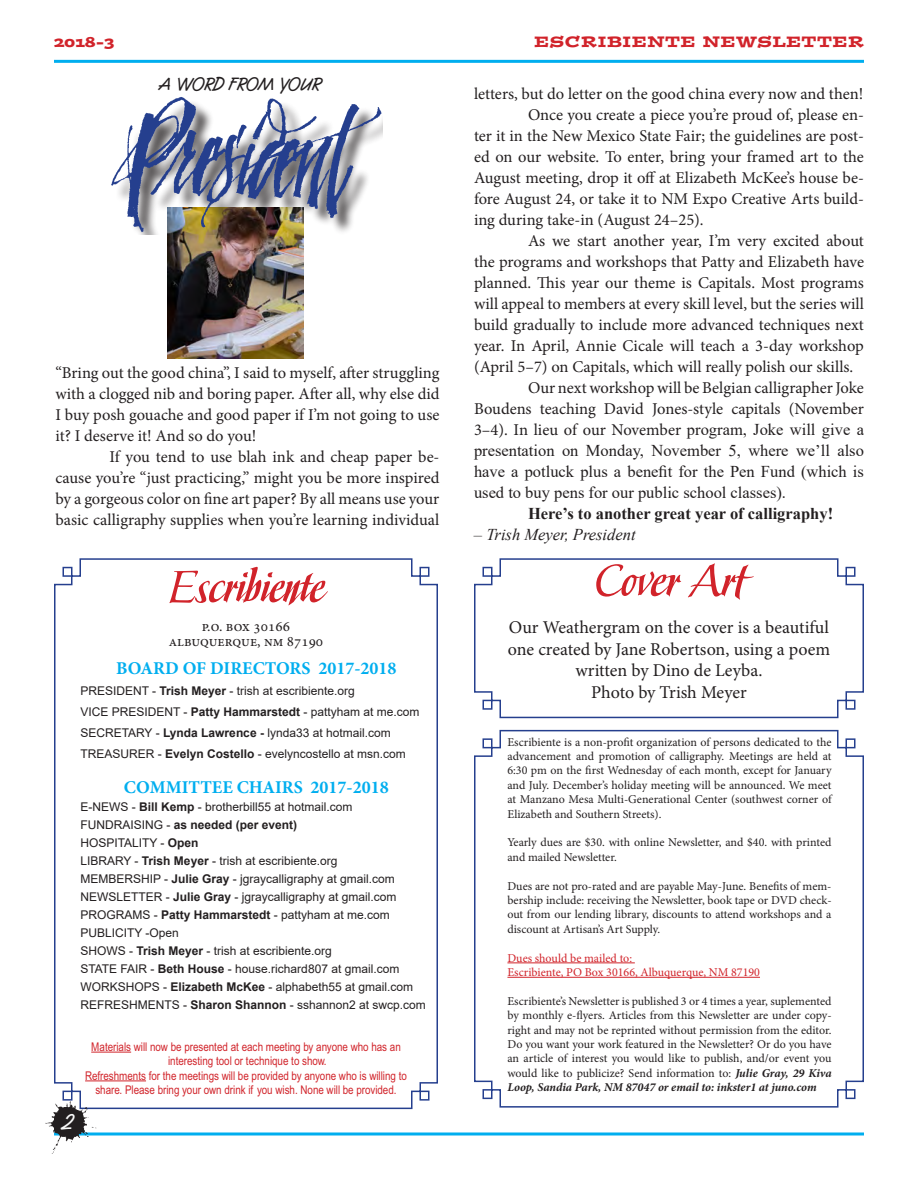
<style>
.page{position:relative;width:918px;height:1188px;background:#fff}
.page>*{position:absolute;margin:0;border:0;box-sizing:border-box;transform-origin:0 0}
.t1{font:54px "Slapjack";color:#d1232a}
.t2{font:700 21px "Succotash Hmk";color:#fafafa}
.t3{font:18px/21.6px "Minion Pro";letter-spacing:-.005em;color:#231f20;text-align:center}
.t4{font:700 18px "Minion Pro";color:#00aeef}
.t5{font:700 18px "Succotash Hmk";color:#231f20}
.t6{font:16.5px/21px "Minion Pro";color:#231f20;text-align:justify}
.t7{font:16.5px/21px "Times New Roman";color:#231f20;text-align:justify}
.t8{font:700 16.5px "Times New Roman";color:#231f20}
.t9{font:italic 16.5px "Times New Roman";color:#231f20}
.t10{font:15px "Minion Pro";color:#231f20}
.t11{font:15px "Postino Std";letter-spacing:.05em;color:#d1232a}
.t12{font:12px/14.4px "Minion Pro";letter-spacing:-.005em;color:#231f20;text-align:justify}
.t13{font:12px "Arial";color:#231f20}
.t14{font:12px/14.4px "Arial Narrow MT Std";color:#d1232a;text-align:center}
.t15{font:12px "Minion Pro";color:#d1232a}
.t16{font:700 12px "Arial";color:#231f20}
.s1{font-weight:700}
.s2{font-weight:400}
.s3{font-family:"Minion Pro"}
.s4{font-weight:700;font-style:italic}
</style>
<div class="page">
<svg style="left:54px;top:558px;width:384px;height:552px"></svg>
<svg style="left:97px;top:1132px;width:767px;height:4px;background:#3fc2f2"></svg>
<hr style="left:54px;top:60px;width:810px;height:3px;background:#00aeef">
<svg style="left:474px;top:558px;width:390px;height:161px"></svg>
<svg style="left:474px;top:729px;width:390px;height:379px"></svg>
<hr style="left:507px;top:963px;width:128px;height:1px;background:#d1232a">
<hr style="left:507px;top:977px;width:253px;height:1px;background:#d1232a">
<img style="left:167px;top:235px;width:136px;height:124px">
<img style="left:111px;top:97px;width:271px;height:138px">
<hr style="left:91px;top:1052px;width:40px;height:1px;background:#d1232a">
<hr style="left:85px;top:1081px;width:61px;height:1px;background:#d1232a">
<img style="left:45px;top:1101px;width:52px;height:53px">
<p class="t11" style="left:54px;top:31px;width:62px">2018-3</p>
<p class="t11" style="left:534px;top:31px;width:331px">ESCRIBIENTE NEWSLETTER</p>
<p class="t5" style="left:159px;top:73px;width:164px">A WORD FROM YOUR</p>
<p class="t6" style="left:56px;top:362px;width:386px">“Bring out the good china”, I said to myself, after struggling with a clogged nib and boring paper. After all, why else did I buy posh gouache and good paper if I’m not going to use it? I deserve it! And so do you!</p>
<p class="t6" style="left:55px;top:446px;width:386px;text-indent:54px">If you tend to use blah ink and cheap paper be&shy;cause you’re “just practicing,” might you be more inspired by a gorgeous color on fine art paper? By all means use your basic calligraphy supplies when you’re learning individual</p>
<p class="t1" style="left:167px;top:551px;width:159px">Escribiente</p>
<p class="t10" style="left:202px;top:616px;width:90px">P.O. Box 30166</p>
<p class="t10" style="left:169px;top:631px;width:156px">Albuquerque, NM 87190</p>
<p class="t4" style="left:116px;top:656px;width:282px">BOARD OF DIRECTORS 2017-2018</p>
<p class="t13" style="left:80px;top:683px;width:276px">PRESIDENT - <span class="s1">Trish Meyer</span> - trish at escribiente.org</p>
<p class="t13" style="left:80px;top:704px;width:341px">VICE PRESIDENT - <span class="s1">Patty Hammarstedt</span> - pattyham at me.com</p>
<p class="t13" style="left:80px;top:725px;width:312px">SECRETARY - <span class="s1">Lynda Lawrence -</span> lynda33 at hotmail.com</p>
<p class="t13" style="left:80px;top:746px;width:327px">TREASURER - <span class="s1">Evelyn Costello</span> - evelyncostello at msn.com</p>
<p class="t4" style="left:124px;top:775px;width:266px">COMMITTEE CHAIRS 2017-2018</p>
<p class="t13" style="left:80px;top:799px;width:274px">E-NEWS - <span class="s1">Bill Kemp</span> - brotherbill55 at hotmail.com</p>
<p class="t16" style="left:80px;top:816px;width:218px"><span class="s2">FUNDRAISING -</span> as needed (per event)</p>
<p class="t13" style="left:80px;top:835px;width:120px">HOSPITALITY - <span class="s1">Open</span></p>
<p class="t13" style="left:80px;top:853px;width:258px">LIBRARY - <span class="s1">Trish Meyer</span> - trish at escribiente.org</p>
<p class="t13" style="left:80px;top:871px;width:316px">MEMBERSHIP - <span class="s1">Julie Gray</span> - jgraycalligraphy at gmail.com</p>
<p class="t13" style="left:80px;top:889px;width:318px">NEWSLETTER - <span class="s1">Julie Gray</span> - jgraycalligraphy at gmail.com</p>
<p class="t13" style="left:80px;top:907px;width:311px">PROGRAMS - <span class="s1">Patty Hammarstedt</span> - pattyham at me.com</p>
<p class="t13" style="left:80px;top:925px;width:100px">PUBLICITY -Open</p>
<p class="t13" style="left:80px;top:943px;width:253px">SHOWS - <span class="s1">Trish Meyer</span> - trish at escribiente.org</p>
<p class="t13" style="left:80px;top:961px;width:320px">STATE FAIR - <span class="s1">Beth House</span> - house.richard807 at gmail.com</p>
<p class="t13" style="left:80px;top:979px;width:334px">WORKSHOPS - <span class="s1">Elizabeth McKee</span> - alphabeth55 at gmail.com</p>
<p class="t13" style="left:80px;top:997px;width:347px">REFRESHMENTS - <span class="s1">Sharon Shannon</span> - sshannon2 at swcp.com</p>
<p class="t2" style="left:62px;top:1110px;width:13px">2</p>
<p class="t14" style="left:91px;top:1039px;width:311px">Materials will now be presented at each meeting by anyone who has an</p>
<p class="t14" style="left:168px;top:1054px;width:160px">interesting tool or technique to show.</p>
<p class="t14" style="left:85px;top:1068px;width:323px">Refreshments for the meetings will be provided by anyone who is willing to share. Please bring your own drink if you wish. None will be provided.</p>
<p class="t6" style="left:474px;top:83px;width:391px">letters, but do letter on the good china every now and then!</p>
<p class="t6" style="left:474px;top:104px;width:391px;text-indent:54px">Once you create a piece you’re proud of, please en&shy;ter it in the New Mexico State Fair; the guidelines are post&shy;ed on our website. To enter, bring your framed art to the August meeting, drop it off at Elizabeth McKee’s house be&shy;fore August 24, or take it to NM Expo Creative Arts build&shy;ing during take-in (August 24–25).</p>
<p class="t6" style="left:474px;top:230px;width:392px;text-indent:54px">As we start another year, I’m very excited about the programs and workshops that Patty and Elizabeth have planned. This year our theme is Capitals. Most programs will appeal to members at every skill level, but the series will build gradually to include more advanced techniques next year. In April, Annie Cicale will teach a 3-day workshop (April 5–7) on Capitals, which will really polish our skills.</p>
<p class="t7" style="left:474px;top:377px;width:392px;text-indent:54px"><span class="s3">Our next workshop will be Belgian calligrapher Joke Boudens teaching David Jones-style capitals (November 3–4). In lieu of our November</span> program, Joke will give a presentation on Monday, November 5, where we’ll also have a potluck plus a benefit for the Pen Fund (which is used to buy pens for our public school classes).</p>
<p class="t8" style="left:528px;top:502px;width:307px">Here’s to another great year of calligraphy!</p>
<p class="t9" style="left:474px;top:523px;width:163px">– Trish Meyer, President</p>
<p class="t1" style="left:593px;top:545px;width:153px">Cover Art</p>
<p class="t3" style="left:508px;top:617px;width:324px">Our Weathergram on the cover is a beautiful one created by Jane Robertson, using a poem written by Dino de Leyba.</p>
<p class="t3" style="left:591px;top:682px;width:157px">Photo by Trish Meyer</p>
<p class="t12" style="left:507px;top:735px;width:326px">Escribiente is a non-profit organization of persons dedicated to the advancement and promotion of calligraphy. Meetings are held at 6:30 pm on the first Wednesday of each month, except for January and July. December’s holiday meeting will be announced. We meet at Manzano Mesa Multi-Generational Center (southwest corner of Elizabeth and Southern Streets).</p>
<p class="t12" style="left:507px;top:835px;width:326px">Yearly dues are $30. with online Newsletter, and $40. with printed and mailed Newsletter.</p>
<p class="t12" style="left:507px;top:879px;width:326px">Dues are not pro-rated and are payable May-June. Benefits of mem&shy;bership include: receiving the Newsletter, book tape or DVD check&shy;out from our lending library, discounts to attend workshops and a discount at Artisan’s Art Supply.</p>
<p class="t15" style="left:507px;top:950px;width:126px">Dues should be mailed to:</p>
<p class="t15" style="left:507px;top:964px;width:254px">Escribiente, PO Box 30166, Albuquerque, NM 87190</p>
<p class="t12" style="left:507px;top:994px;width:326px">Escribiente’s Newsletter is published 3 or 4 times a year, suplemented by monthly e-flyers. Articles from this Newsletter are under copy&shy;right and may not be reprinted without permission from the editor.<br>Do you want your work featured in the Newsletter? Or do you have an article of interest you would like to publish, and/or event you would like to publicize? Send information to: <span class="s4">Julie Gray, 29 Kiva Loop, Sandia Park, NM 87047 or email to: inkster1 at juno.com</span></p>
</div>
